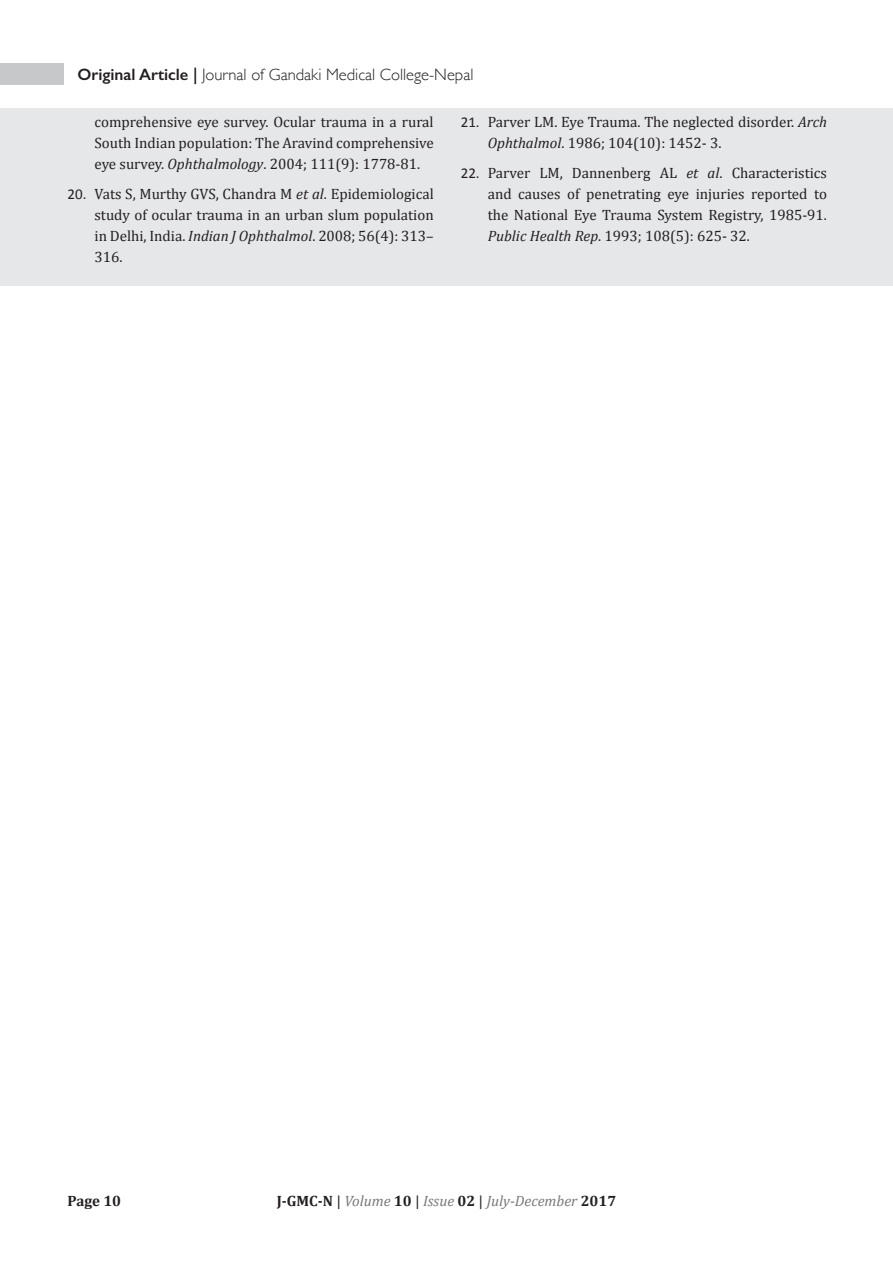
<style>
.page{position:relative;width:893px;height:1263px;background:#fff}
.page>*{position:absolute;margin:0;border:0;box-sizing:border-box;transform-origin:0 0}
.t1{font:300 16.5px "Gill Sans";color:#231f20}
.t2{font:15px/21px "Cambria";color:#231f20;text-align:justify}
.t3{font:italic 15px "Cambria";color:#76787b}
.t4{font:700 15px "Cambria";color:#231f20}
.s1{font-weight:600}
.s2{font-style:italic}
.s3{font-family:"Calibri"}
.s4{font-weight:700;font-style:normal;color:#231f20}
.s5{font-style:normal;color:#231f20}
</style>
<div class="page">
<div style="left:0;top:64px;width:64px;height:21px;background:#c7c8ca"></div>
<div style="left:1px;top:108px;width:892px;height:177px;background:#e6e7e9"></div>
<p class="t1" style="left:77px;top:62px;width:398px"><span class="s1">Original Article |</span> Journal of Gandaki Medical College-Nepal</p>
<p class="t2" style="left:94px;top:111px;width:341px">comprehensive eye survey. Ocular trauma in a rural South Indian population: The Aravind comprehensive eye survey. <span class="s2">Ophthalmology</span>. 2004; 111(9): 1778-81.</p>
<p class="t2" style="left:94px;top:183px;width:341px;text-indent:-27px"><span class="s3">20.</span> Vats S, Murthy GVS, Chandra M <span class="s2">et al</span>. Epidemiological study of ocular trauma in an urban slum population in Delhi, India. <span class="s2">Indian J Ophthalmol</span>. 2008; 56(4): 313– 316.</p>
<p class="t2" style="left:488px;top:111px;width:341px;text-indent:-27px"><span class="s3">21.</span> Parver LM. Eye Trauma. The neglected disorder. <span class="s2">Arch<br>Ophthalmol</span>. 1986; 104(10): 1452- 3.</p>
<p class="t2" style="left:488px;top:162px;width:341px;text-indent:-27px"><span class="s3">22.</span> Parver LM, Dannenberg AL <span class="s2">et al</span>. Characteristics and causes of penetrating eye injuries reported to the National Eye Trauma System Registry, 1985-91.<br><span class="s2">Public Health Rep</span>. 1993; 108(5): 625- 32.</p>
<p class="t4" style="left:68px;top:1190px;width:55px">Page 10</p>
<p class="t3" style="left:277px;top:1190px;width:341px"><span class="s4">J-GMC-N</span> <span class="s5">|</span> Volume <span class="s4">10</span> <span class="s5">|</span> Issue <span class="s4">02</span> <span class="s5">|</span> July-December <span class="s4">2017</span></p>
</div>
